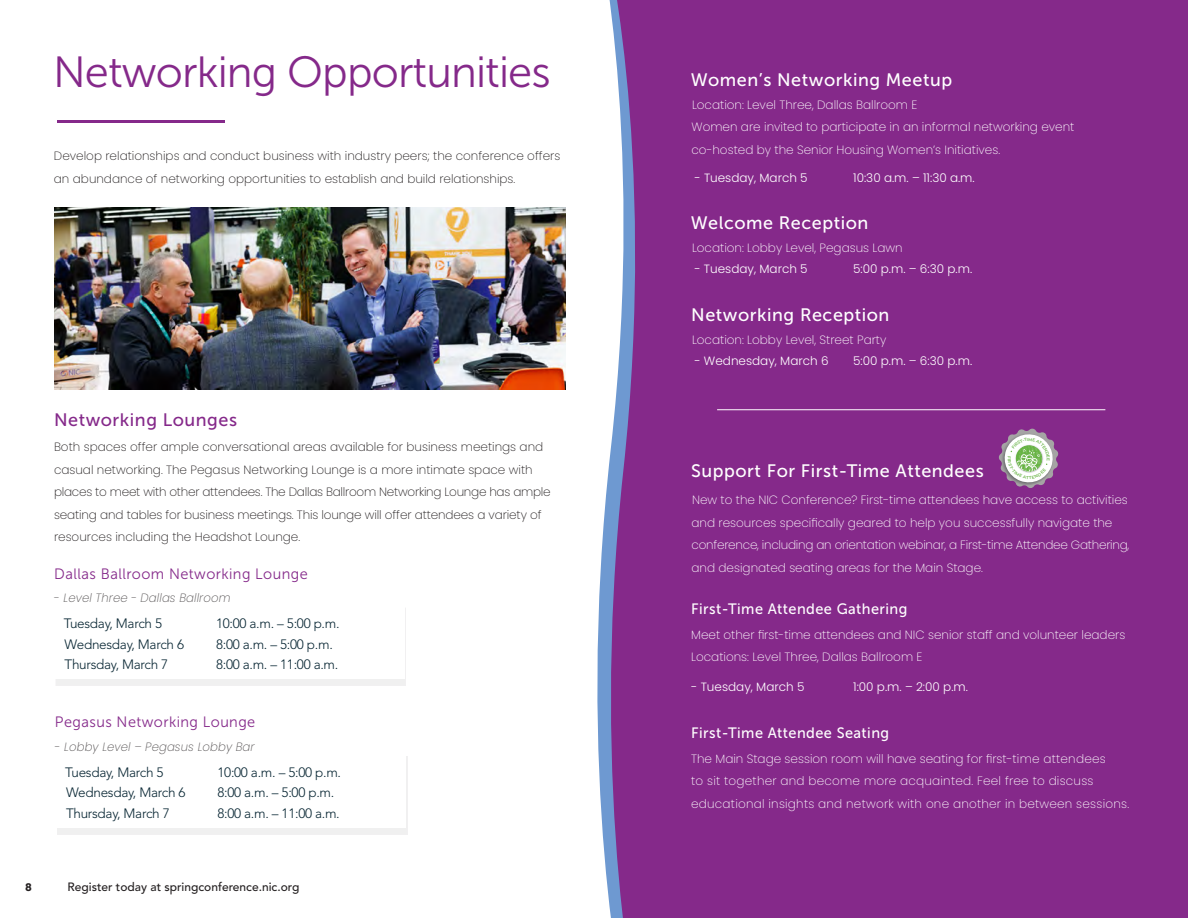
<style>
.page{position:relative;width:1188px;height:918px;background:#fff}
.page>*{position:absolute;margin:0;border:0;box-sizing:border-box;transform-origin:0 0}
.t1{font:43.5px "Museo Sans 300";letter-spacing:-.02em;color:#85298a}
.t2{font:18px "Museo Sans 500";letter-spacing:.03em;color:#fff}
.t3{font:18px "Museo Sans 500";letter-spacing:.03em;color:#85298a}
.t4{font:15px "Museo Sans 300";letter-spacing:.03em;color:#85298a}
.t5{font:15px "Museo Sans 500";letter-spacing:.03em;color:#fff}
.t6{font:300 13.5px "Avenir LT Std";letter-spacing:-.02em;color:#082633}
.t7{font:200 12px/22.5px "Poppins";color:#fff}
.t8{font:200 12px/22.5px "Poppins";color:#231f20}
.t9{font:200 12px/22.5px "Poppins";letter-spacing:.02em;color:#fff}
.t10{font:300 12px "Poppins";color:#fff}
.t11{font:italic 200 12px "Poppins";letter-spacing:.01em;color:#565354}
.t12{font:500 12px "Avenir LT Std";color:#231f20}
.t13{font:700 10.5px "Poppins";color:#231f20}
</style>
<div class="page">
<div style="left:57px;top:756px;width:350px;height:79px;background:#f0f0f0"></div>
<div style="left:56px;top:750px;width:350px;height:78px;background:#fff"></div>
<svg style="left:597px;top:0;width:54px;height:918px"></svg>
<div style="left:651px;top:0;width:537px;height:918px;background:#85298a"></div>
<hr style="left:57px;top:120px;width:168px;height:3px;background:#85298a">
<div style="left:56px;top:608px;width:350px;height:78px;background:#f0f0f0"></div>
<div style="left:54px;top:601px;width:350px;height:78px;background:#fff"></div>
<img style="left:54px;top:207px;width:512px;height:183px">
<hr style="left:717px;top:409px;width:388px;height:1px;background:#fff">
<svg style="left:998px;top:428px;width:61px;height:60px"></svg>
<h1 class="t1" style="left:53px;top:49px;width:499px">Networking Opportunities</h1>
<p class="t8" style="left:54px;top:145px;width:508px">Develop relationships and conduct business with industry peers; the conference offers an abundance of networking opportunities to establish and build relationships.</p>
<h2 class="t3" style="left:54px;top:409px;width:185px">Networking Lounges</h2>
<p class="t8" style="left:54px;top:436px;width:498px">Both spaces offer ample conversational areas available for business meetings and casual networking. The Pegasus Networking Lounge is a more intimate space with places to meet with other attendees. The Dallas Ballroom Networking Lounge has ample seating and tables for business meetings. This lounge will offer attendees a variety of resources including the Headshot Lounge.</p>
<p class="t4" style="left:54px;top:566px;width:255px">Dallas Ballroom Networking Lounge</p>
<p class="t11" style="left:54px;top:591px;width:178px">- Level Three - Dallas Ballroom</p>
<p class="t6" style="left:64px;top:616px;width:100px">Tuesday, March 5</p>
<p class="t6" style="left:216px;top:616px;width:125px">10:00 a.m. – 5:00 p.m.</p>
<p class="t6" style="left:65px;top:636px;width:121px">Wednesday, March 6</p>
<p class="t6" style="left:216px;top:636px;width:118px">8:00 a.m. – 5:00 p.m.</p>
<p class="t6" style="left:65px;top:656px;width:105px">Thursday, March 7</p>
<p class="t6" style="left:216px;top:656px;width:124px">8:00 a.m. – 11:00 a.m.</p>
<p class="t4" style="left:55px;top:714px;width:202px">Pegasus Networking Lounge</p>
<p class="t11" style="left:55px;top:739px;width:201px">- Lobby Level – Pegasus Lobby Bar</p>
<p class="t6" style="left:65px;top:764px;width:100px">Tuesday, March 5</p>
<p class="t6" style="left:218px;top:764px;width:125px">10:00 a.m. – 5:00 p.m.</p>
<p class="t6" style="left:66px;top:785px;width:121px">Wednesday, March 6</p>
<p class="t6" style="left:218px;top:785px;width:118px">8:00 a.m. – 5:00 p.m.</p>
<p class="t6" style="left:66px;top:805px;width:105px">Thursday, March 7</p>
<p class="t6" style="left:218px;top:805px;width:124px">8:00 a.m. – 11:00 a.m.</p>
<p class="t13" style="left:25px;top:881px;width:8px">8</p>
<p class="t12" style="left:68px;top:880px;width:233px">Register today at springconference.nic.org</p>
<h2 class="t2" style="left:691px;top:70px;width:263px">Women’s Networking Meetup</h2>
<p class="t7" style="left:692px;top:94px;width:384px">Location: Level Three, Dallas Ballroom E<br>Women are invited to participate in an informal networking event co-hosted by the Senior Housing Women’s Initiatives.</p>
<p class="t10" style="left:694px;top:171px;width:115px">- Tuesday, March 5</p>
<p class="t10" style="left:853px;top:171px;width:123px">10:30 a.m. – 11:30 a.m.</p>
<h2 class="t2" style="left:691px;top:213px;width:179px">Welcome Reception</h2>
<p class="t7" style="left:692px;top:236px;width:212px">Location: Lobby Level, Pegasus Lawn</p>
<p class="t10" style="left:694px;top:262px;width:115px">- Tuesday, March 5</p>
<p class="t10" style="left:853px;top:262px;width:120px">5:00 p.m. – 6:30 p.m.</p>
<h2 class="t2" style="left:691px;top:305px;width:200px">Networking Reception</h2>
<p class="t7" style="left:692px;top:328px;width:196px">Location: Lobby Level, Street Party</p>
<p class="t10" style="left:694px;top:354px;width:136px">- Wednesday, March 6</p>
<p class="t10" style="left:853px;top:354px;width:120px">5:00 p.m. – 6:30 p.m.</p>
<h2 class="t2" style="left:691px;top:461px;width:294px">Support For First-Time Attendees</h2>
<p class="t7" style="left:692px;top:489px;width:439px">New to the NIC Conference? First-time attendees have access to activities and resources specifically geared to help you successfully navigate the conference, including an orientation webinar, a First-time Attendee Gathering, and designated seating areas for the Main Stage.</p>
<p class="t5" style="left:691px;top:600px;width:218px">First-Time Attendee Gathering</p>
<p class="t7" style="left:691px;top:623px;width:436px">Meet other first-time attendees and NIC senior staff and volunteer leaders<br>Locations: Level Three, Dallas Ballroom E</p>
<p class="t10" style="left:691px;top:680px;width:115px">- Tuesday, March 5</p>
<p class="t10" style="left:853px;top:680px;width:116px">1:00 p.m. – 2:00 p.m.</p>
<p class="t5" style="left:691px;top:724px;width:199px">First-Time Attendee Seating</p>
<p class="t9" style="left:691px;top:747px;width:439px">The Main Stage session room will have seating for first-time attendees<br>to sit together and become more acquainted. Feel free to discuss educational insights and network with one another in between sessions.</p>
</div>
